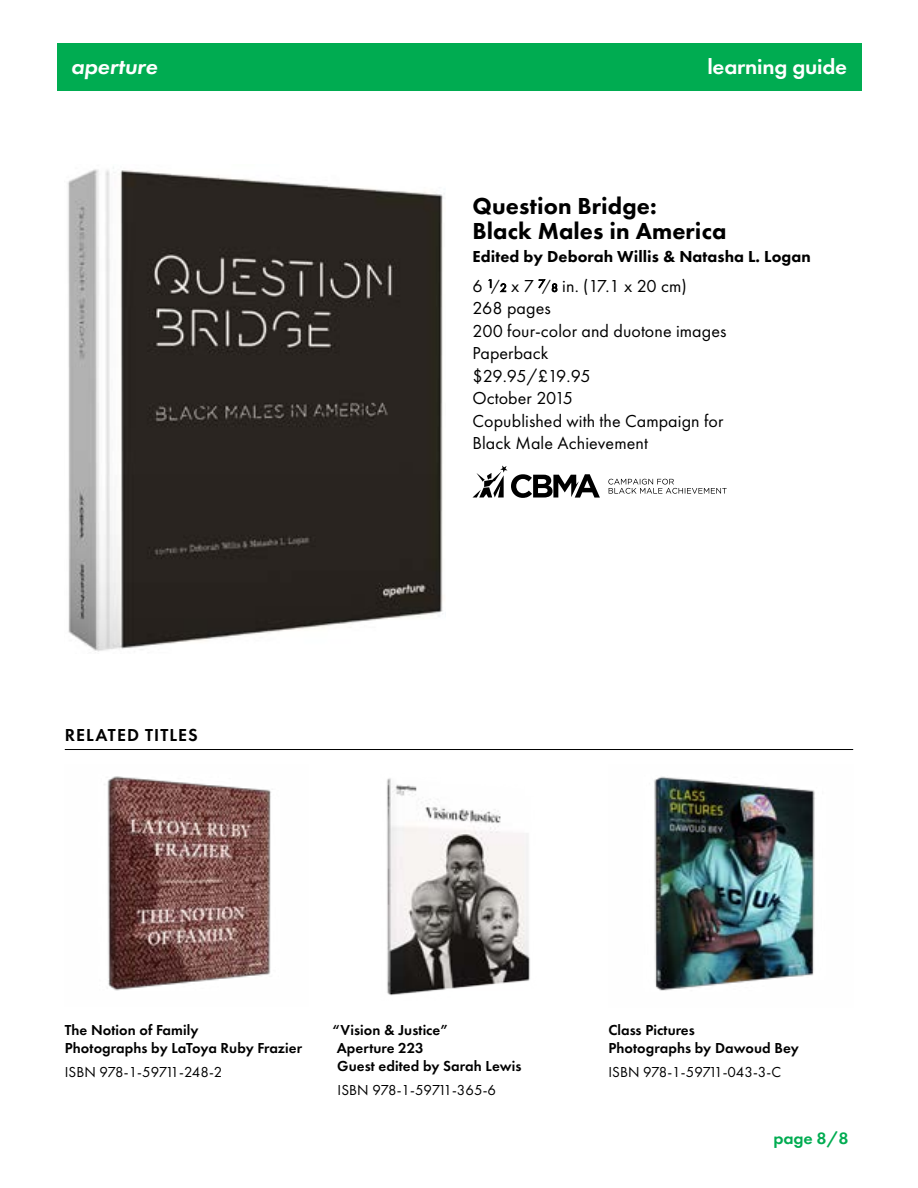
<style>
.page{position:relative;width:918px;height:1188px;background:#fff}
.page>*{position:absolute;margin:0;border:0;box-sizing:border-box;transform-origin:0 0}
.t1{font:24px/25.5px "Futura PT Heavy";letter-spacing:.005em;color:#000}
.t2{font:italic 22.5px "Futura PT Demi";letter-spacing:-.01em;color:#fff;scale:1.05 1}
.t3{font:21.9px "Futura PT Demi";letter-spacing:-.01em;color:#fff;scale:1.05 1}
.t4{font:18px/22.5px "Futura PT Book";letter-spacing:.005em;color:#000}
.t5{font:18px "Futura PT Demi";letter-spacing:.06em;color:#000}
.t6{font:17.1px "Futura PT Demi";color:#00ac51;scale:1.05 1}
.t7{font:16.5px "Futura PT Heavy";letter-spacing:.005em;color:#000}
.t8{font:15px/18px "Futura PT Demi";letter-spacing:.005em;color:#000}
.t9{font:15px "Futura PT Book";letter-spacing:-.02em;color:#000}
.t10{font:15px "Futura PT Book";letter-spacing:.005em;color:#000}
.s1{font-size:15px}
.s2{font-size:12px}
</style>
<div class="page">
<div style="left:57px;top:43px;width:805px;height:47px;background:#00ac51"></div>
<svg style="left:489px;top:279px;width:2px;height:9px"></svg>
<svg style="left:500px;top:283px;width:6px;height:9px"></svg>
<svg style="left:539px;top:279px;width:6px;height:9px"></svg>
<svg style="left:552px;top:283px;width:5px;height:9px"></svg>
<hr style="left:65px;top:749px;width:788px;height:1px;background:#000">
<img style="left:654px;top:776px;width:161px;height:215px">
<img style="left:387px;top:778px;width:143px;height:218px">
<img style="left:104px;top:776px;width:167px;height:215px">
<img style="left:67px;top:167px;width:378px;height:485px">
<svg style="left:472px;top:465px;width:255px;height:33px"></svg>
<p class="t2" style="left:71px;top:52px;width:84px">aperture</p>
<p class="t3" style="left:707px;top:53px;width:135px">learning guide</p>
<p class="t5" style="left:65px;top:723px;width:134px">RELATED TITLES</p>
<h1 class="t1" style="left:472px;top:192px;width:256px">Question Bridge:<br>Black Males in America</h1>
<p class="t7" style="left:472px;top:246px;width:340px">Edited by Deborah Willis &amp; Natasha L. Logan</p>
<p class="t4" style="left:472px;top:274px;width:256px">6 <sup>1</sup><span class="s1">/</span><span class="s2">2</span> x 7 <sup>7</sup><span class="s1">/</span><span class="s2">8</span> in. (17.1 x 20 cm)<br>268 pages<br>200 four-color and duotone images<br>Paperback<br>$29.95/£19.95<br>October 2015<br>Copublished with the Campaign for<br>Black Male Achievement</p>
<p class="t8" style="left:65px;top:1021px;width:239px">The Notion of Family<br>Photographs by LaToya Ruby Frazier</p>
<p class="t9" style="left:65px;top:1064px;width:159px">ISBN 978-1-59711-248-2</p>
<p class="t8" style="left:333px;top:1021px;width:190px">“Vision &amp; Justice”<br>Aperture 223<br>Guest edited by Sarah Lewis</p>
<p class="t10" style="left:338px;top:1082px;width:160px">ISBN 978-1-59711-365-6</p>
<p class="t8" style="left:608px;top:1021px;width:192px">Class Pictures<br>Photographs by Dawoud Bey</p>
<p class="t9" style="left:608px;top:1064px;width:174px">ISBN 978-1-59711-043-3-C</p>
<p class="t6" style="left:773px;top:1128px;width:73px">page 8/8</p>
</div>
